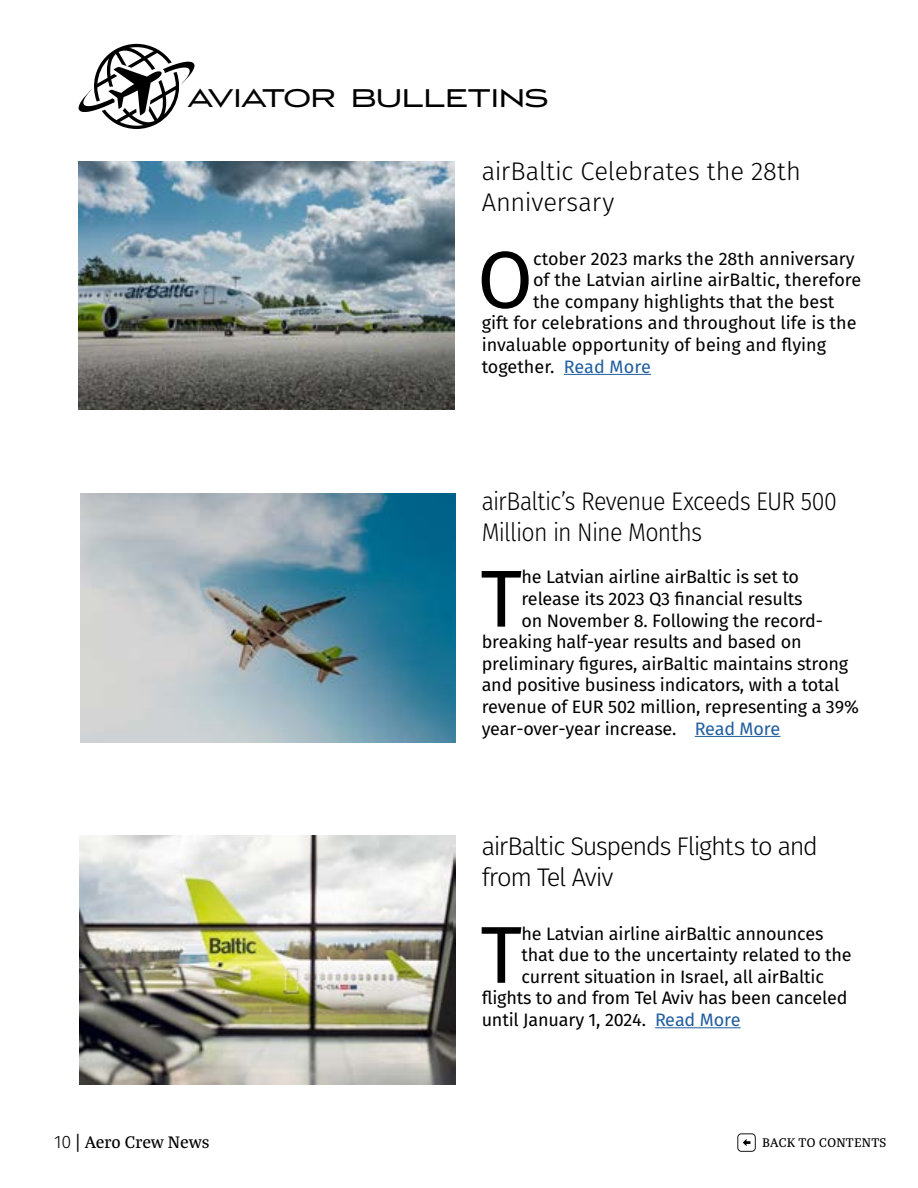
<style>
.page{position:relative;width:918px;height:1188px;background:#fff}
.page>*{position:absolute;margin:0;border:0;box-sizing:border-box;transform-origin:0 0}
.t1{font:80.7px "Fira Sans";color:#000}
.t2{font:28.5px "Luxury Gold";color:#000}
.t3{font:300 25.5px/30.6px "Fira Sans";letter-spacing:-.03em;color:#000;scale:.91 1}
.t4{font:300 25.5px/30.6px "Fira Sans";letter-spacing:-.05em;color:#000}
.t5{font:300 25.5px/30.6px "Fira Sans";letter-spacing:-.005em;color:#000}
.t6{font:18px "Fira Sans";letter-spacing:-.01em;color:#000}
.t7{font:500 18px "Bagatela";color:#000}
.t8{font:500 13.5px "Bagatela";letter-spacing:.02em;color:#000}
.s1{color:#215e9e}
.s2{font-family:"Fira Sans";font-weight:300}
</style>
<div class="page">
<svg style="left:78px;top:44px;width:117px;height:85px"></svg>
<svg style="left:737px;top:1133px;width:19px;height:19px"></svg>
<hr style="left:564px;top:374px;width:87px;height:1px;background:#215e9e">
<img style="left:78px;top:161px;width:377px;height:249px">
<hr style="left:695px;top:736px;width:85px;height:1px;background:#215e9e">
<img style="left:80px;top:494px;width:376px;height:248px">
<hr style="left:655px;top:1027px;width:86px;height:1px;background:#215e9e">
<img style="left:80px;top:836px;width:375px;height:248px">
<h2 class="t2" style="left:188px;top:83px;width:362px">AVIATOR BULLETINS</h2>
<h3 class="t5" style="left:482px;top:156px;width:321px">airBaltic Celebrates the 28th<br>Anniversary</h3>
<h1 class="t1" style="left:477px;top:223px;width:57px">O</h1>
<p class="t6" style="left:533px;top:246px;width:323px">ctober 2023 marks the 28th anniversary</p>
<p class="t6" style="left:533px;top:267px;width:330px">of the Latvian airline airBaltic, therefore</p>
<p class="t6" style="left:533px;top:289px;width:303px">the company highlights that the best</p>
<p class="t6" style="left:482px;top:311px;width:376px">gift for celebrations and throughout life is the</p>
<p class="t6" style="left:482px;top:332px;width:346px">invaluable opportunity of being and flying</p>
<p class="t6" style="left:482px;top:354px;width:171px">together. <span class="s1">Read More</span></p>
<h3 class="t3" style="left:482px;top:486px;width:392px">airBaltic’s Revenue Exceeds EUR 500<br>Million in Nine Months</h3>
<h1 class="t1" style="left:480px;top:542px;width:43px">T</h1>
<p class="t6" style="left:521px;top:565px;width:279px">he Latvian airline airBaltic is set to</p>
<p class="t6" style="left:521px;top:586px;width:283px">release its 2023 Q3 financial results</p>
<p class="t6" style="left:521px;top:608px;width:303px">on November 8. Following the record-</p>
<p class="t6" style="left:482px;top:629px;width:321px">breaking half-year results and based on</p>
<p class="t6" style="left:482px;top:651px;width:368px">preliminary figures, airBaltic maintains strong</p>
<p class="t6" style="left:482px;top:673px;width:359px">and positive business indicators, with a total</p>
<p class="t6" style="left:482px;top:694px;width:379px">revenue of EUR 502 million, representing a 39%</p>
<p class="t6" style="left:482px;top:716px;width:300px">year-over-year increase. <span class="s1">Read More</span></p>
<h3 class="t4" style="left:482px;top:831px;width:338px">airBaltic Suspends Flights to and from Tel Aviv</h3>
<h1 class="t1" style="left:480px;top:898px;width:43px">T</h1>
<p class="t6" style="left:521px;top:921px;width:304px">he Latvian airline airBaltic announces</p>
<p class="t6" style="left:521px;top:942px;width:332px">that due to the uncertainty related to the</p>
<p class="t6" style="left:521px;top:964px;width:304px">current situation in Israel, all airBaltic</p>
<p class="t6" style="left:482px;top:985px;width:367px">flights to and from Tel Aviv has been canceled</p>
<p class="t6" style="left:482px;top:1007px;width:261px">until January 1, 2024. <span class="s1">Read More</span></p>
<p class="t7" style="left:54px;top:1130px;width:157px"><span class="s2">10</span> | Aero Crew News</p>
<p class="t8" style="left:762px;top:1134px;width:126px">BACK TO CONTENTS</p>
</div>
